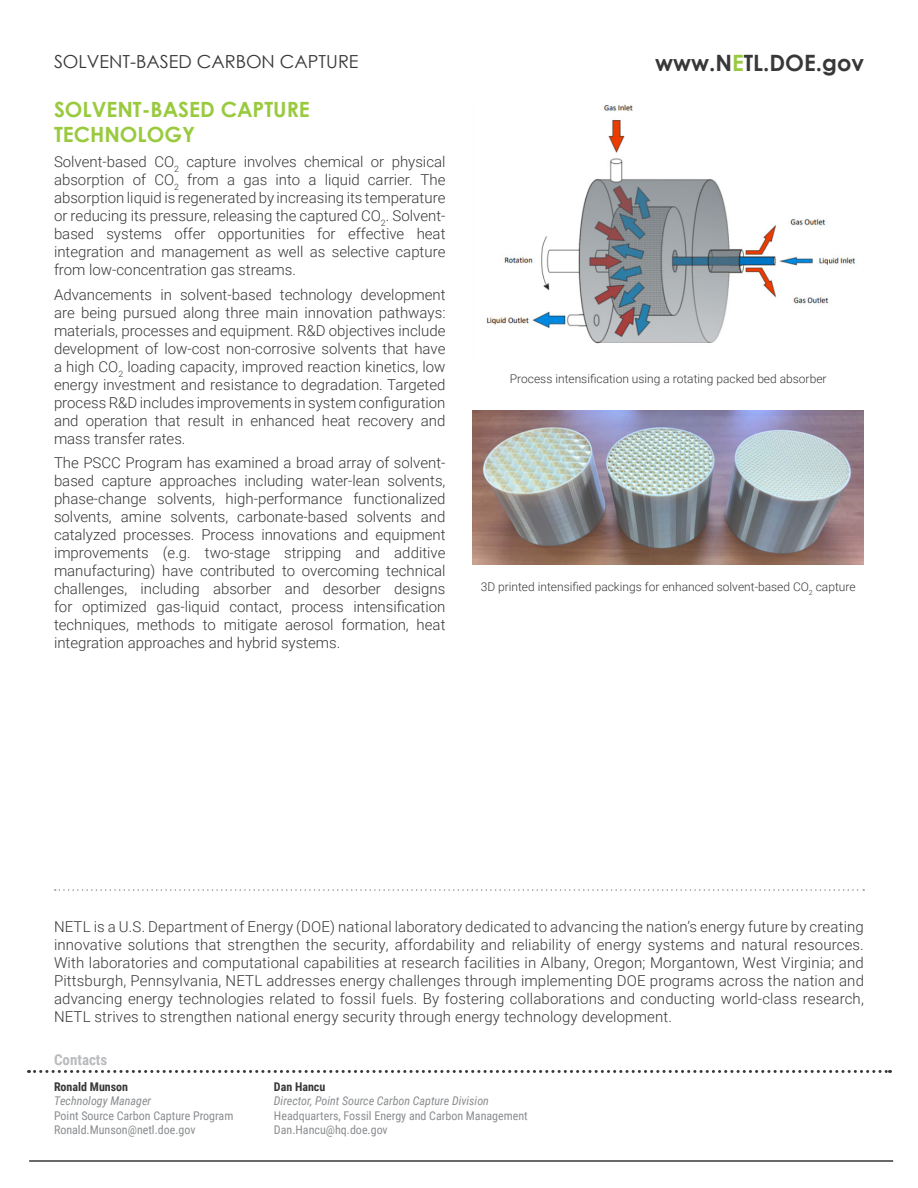
<style>
.page{position:relative;width:918px;height:1188px;background:#fff}
.page>*{position:absolute;margin:0;border:0;box-sizing:border-box;transform-origin:0 0}
.t1{font:700 22.5px "Century Gothic";color:#373837}
.Subheader{font:700 21px/25.2px "Century Gothic";color:#99ca3e}
.t2{font:18px "Century Gothic";color:#373837}
.Body_Text{font:300 15px/18px "Roboto";color:#373837;text-align:justify}
.t3{font:700 15px "Roboto Condensed";color:#babbbe}
.t4{font:12px "Roboto Condensed";color:#8a8c8f}
.Captions{font:300 12px "Roboto";color:#373837}
.t5{font:italic 12px "Roboto Condensed";color:#8a8c8f}
.t6{font:700 12px "Roboto Condensed";color:#373837}
.s1{color:#98ca41}
</style>
<div class="page">
<svg style="left:35px;top:1070px;width:856px;height:3px"></svg>
<hr style="left:29px;top:1160px;width:864px;height:2px;background:#373837">
<svg style="left:55px;top:889px;width:809px;height:2px"></svg>
<img style="left:486px;top:104px;width:370px;height:240px">
<img style="left:472px;top:410px;width:392px;height:155px">
<p class="t2" style="left:54px;top:48px;width:306px">SOLVENT-BASED CARBON CAPTURE</p>
<h1 class="t1" style="left:655px;top:46px;width:210px">www.N<span class="s1">E</span>TL.DOE.gov</h1>
<p class="Subheader" style="left:54px;top:96px;width:257px">SOLVENT-BASED CAPTURE<br>TECHNOLOGY</p>
<p class="Body_Text" style="left:54px;top:152px;width:393px">Solvent-based CO<sub>2</sub> capture involves chemical or physical absorption of CO<sub>2</sub> from a gas into a liquid carrier. The absorption liquid is regenerated by increasing its temperature or reducing its pressure, releasing the captured CO<sub>2</sub>. Solvent&shy;based systems offer opportunities for effective heat integration and management as well as selective capture from low-concentration gas streams.</p>
<p class="Body_Text" style="left:54px;top:285px;width:393px">Advancements in solvent-based technology development are being pursued along three main innovation pathways: materials, processes and equipment. R&amp;D objectives include development of low-cost non-corrosive solvents that have a high CO<sub>2</sub> loading capacity, improved reaction kinetics, low energy investment and resistance to degradation. Targeted process R&amp;D includes improvements in system configuration and operation that result in enhanced heat recovery and mass transfer rates.</p>
<p class="Body_Text" style="left:54px;top:454px;width:393px">The PSCC Program has examined a broad array of solvent&shy;based capture approaches including water-lean solvents, phase-change solvents, high-performance functionalized solvents, amine solvents, carbonate-based solvents and catalyzed processes. Process innovations and equipment improvements (e.g. two-stage stripping and additive manufacturing) have contributed to overcoming technical challenges, including absorber and desorber designs for optimized gas-liquid contact, process intensification techniques, methods to mitigate aerosol formation, heat integration approaches and hybrid systems.</p>
<p class="Captions" style="left:510px;top:370px;width:318px">Process intensification using a rotating packed bed absorber</p>
<p class="Captions" style="left:481px;top:578px;width:376px">3D printed intensified packings for enhanced solvent-based CO<sub>2</sub> capture</p>
<p class="Body_Text" style="left:54px;top:917px;width:812px">NETL is a U.S. Department of Energy (DOE) national laboratory dedicated to advancing the nation’s energy future by creating innovative solutions that strengthen the security, affordability and reliability of energy systems and natural resources.<br>With laboratories and computational capabilities at research facilities in Albany, Oregon; Morgantown, West Virginia; and Pittsburgh, Pennsylvania, NETL addresses energy challenges through implementing DOE programs across the nation and advancing energy technologies related to fossil fuels. By fostering collaborations and conducting world-class research, NETL strives to strengthen national energy security through energy technology development.</p>
<p class="t3" style="left:54px;top:1049px;width:55px">Contacts</p>
<p class="t6" style="left:54px;top:1078px;width:76px">Ronald Munson</p>
<p class="t5" style="left:54px;top:1093px;width:99px">Technology Manager</p>
<p class="t4" style="left:54px;top:1107px;width:181px">Point Source Carbon Capture Program</p>
<p class="t4" style="left:54px;top:1121px;width:143px">Ronald.Munson@netl.doe.gov</p>
<p class="t6" style="left:274px;top:1078px;width:53px">Dan Hancu</p>
<p class="t5" style="left:274px;top:1093px;width:217px">Director, Point Source Carbon Capture Division</p>
<p class="t4" style="left:274px;top:1107px;width:255px">Headquarters, Fossil Energy and Carbon Management</p>
<p class="t4" style="left:274px;top:1121px;width:115px">Dan.Hancu@hq.doe.gov</p>
</div>
